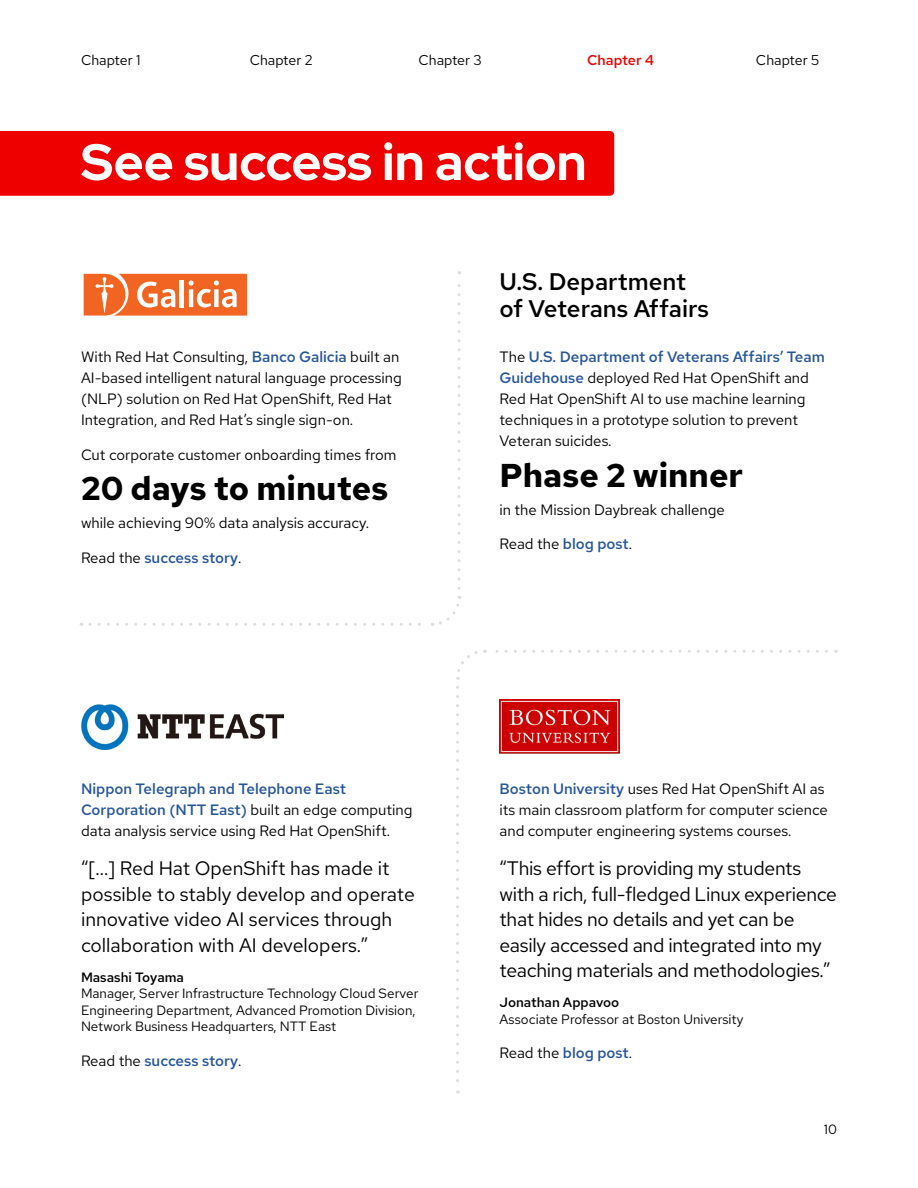
<style>
.page{position:relative;width:918px;height:1188px;background:#fff}
.page>*{position:absolute;margin:0;border:0;box-sizing:border-box;transform-origin:0 0}
.t1{font:700 51px "Red Hat Display";color:#fff}
.t2{font:700 33px "Red Hat Text";color:#000}
.t3{font:500 24px/27px "Red Hat Text";color:#000}
.t4{font:19.5px/25.5px "Red Hat Text";letter-spacing:-.015em;color:#000}
.t5{font:15px/21px "Red Hat Text";color:#000}
.t6{font:500 15px "Red Hat Text";color:#27579a}
.t7{font:14.25px "Red Hat Text";color:#000}
.t8{font:500 14.25px "Red Hat Text";color:#e00}
.t9{font:13.5px/16.5px "Red Hat Text";color:#000}
.t10{font:500 13.5px "Red Hat Text";color:#000}
.s1{font-weight:500;color:#27579a}
.s2{font-weight:400;color:#000}
</style>
<div class="page">
<div style="left:0;top:131px;width:614px;height:65px;background:#e00"></div>
<svg style="left:83px;top:273px;width:164px;height:43px"></svg>
<svg style="left:84px;top:274px;width:163px;height:42px"></svg>
<img style="left:81px;top:704px;width:203px;height:45px">
<img style="left:499px;top:700px;width:120px;height:54px">
<svg style="left:90px;top:596px;width:372px;height:30px"></svg>
<svg style="left:458px;top:271px;width:2px;height:317px"></svg>
<svg style="left:456px;top:650px;width:370px;height:30px"></svg>
<svg style="left:456px;top:687px;width:3px;height:407px"></svg>
<p class="t7" style="left:81px;top:50px;width:61px">Chapter 1</p>
<p class="t7" style="left:250px;top:50px;width:64px">Chapter 2</p>
<p class="t7" style="left:419px;top:50px;width:65px">Chapter 3</p>
<p class="t8" style="left:587px;top:50px;width:68px">Chapter 4</p>
<p class="t7" style="left:756px;top:50px;width:65px">Chapter 5</p>
<h1 class="t1" style="left:81px;top:129px;width:507px">See success in action</h1>
<p class="t5" style="left:81px;top:346px;width:322px">With Red Hat Consulting, <span class="s1">Banco Galicia</span> built an AI-based intelligent natural language processing (NLP) solution on Red Hat OpenShift, Red Hat Integration, and Red Hat’s single sign-on.</p>
<p class="t5" style="left:81px;top:444px;width:317px">Cut corporate customer onboarding times from</p>
<h2 class="t2" style="left:81px;top:467px;width:309px">20 days to minutes</h2>
<p class="t5" style="left:81px;top:512px;width:290px">while achieving 90% data analysis accuracy.</p>
<p class="t6" style="left:81px;top:547px;width:162px"><span class="s2">Read the</span> success story<span class="s2">.</span></p>
<h3 class="t3" style="left:500px;top:268px;width:211px">U.S. Department of Veterans Affairs</h3>
<p class="t5" style="left:500px;top:346px;width:327px">The <span class="s1">U.S. Department of Veterans Affairs’ Team Guidehouse</span> deployed Red Hat OpenShift and Red Hat OpenShift AI to use machine learning techniques in a prototype solution to prevent Veteran suicides.</p>
<h2 class="t2" style="left:500px;top:453px;width:245px">Phase 2 winner</h2>
<p class="t5" style="left:500px;top:499px;width:227px">in the Mission Daybreak challenge</p>
<p class="t5" style="left:500px;top:533px;width:134px">Read the <span class="s1">blog post</span>.</p>
<p class="t5" style="left:81px;top:778px;width:333px"><span class="s1">Nippon Telegraph and Telephone East<br>Corporation (NTT East)</span> built an edge computing data analysis service using Red Hat OpenShift.</p>
<h3 class="t4" style="left:81px;top:855px;width:335px">“[...] Red Hat OpenShift has made it possible to stably develop and operate innovative video AI services through collaboration with AI developers.”</h3>
<p class="t10" style="left:81px;top:968px;width:105px">Masashi Toyama</p>
<p class="t9" style="left:81px;top:985px;width:339px">Manager, Server Infrastructure Technology Cloud Server<br>Engineering Department, Advanced Promotion Division,<br>Network Business Headquarters, NTT East</p>
<p class="t6" style="left:81px;top:1051px;width:162px"><span class="s2">Read the</span> success story<span class="s2">.</span></p>
<p class="t5" style="left:500px;top:778px;width:330px"><span class="s1">Boston University</span> uses Red Hat OpenShift AI as its main classroom platform for computer science and computer engineering systems courses.</p>
<h3 class="t4" style="left:500px;top:855px;width:339px">“This effort is providing my students with a rich, full-fledged Linux experience that hides no details and yet can be easily accessed and integrated into my teaching materials and methodologies.”</h3>
<p class="t10" style="left:500px;top:994px;width:121px">Jonathan Appavoo</p>
<p class="t9" style="left:500px;top:1011px;width:245px">Associate Professor at Boston University</p>
<p class="t5" style="left:500px;top:1042px;width:134px">Read the <span class="s1">blog post</span>.</p>
<p class="t9" style="left:824px;top:1121px;width:15px">10</p>
</div>
